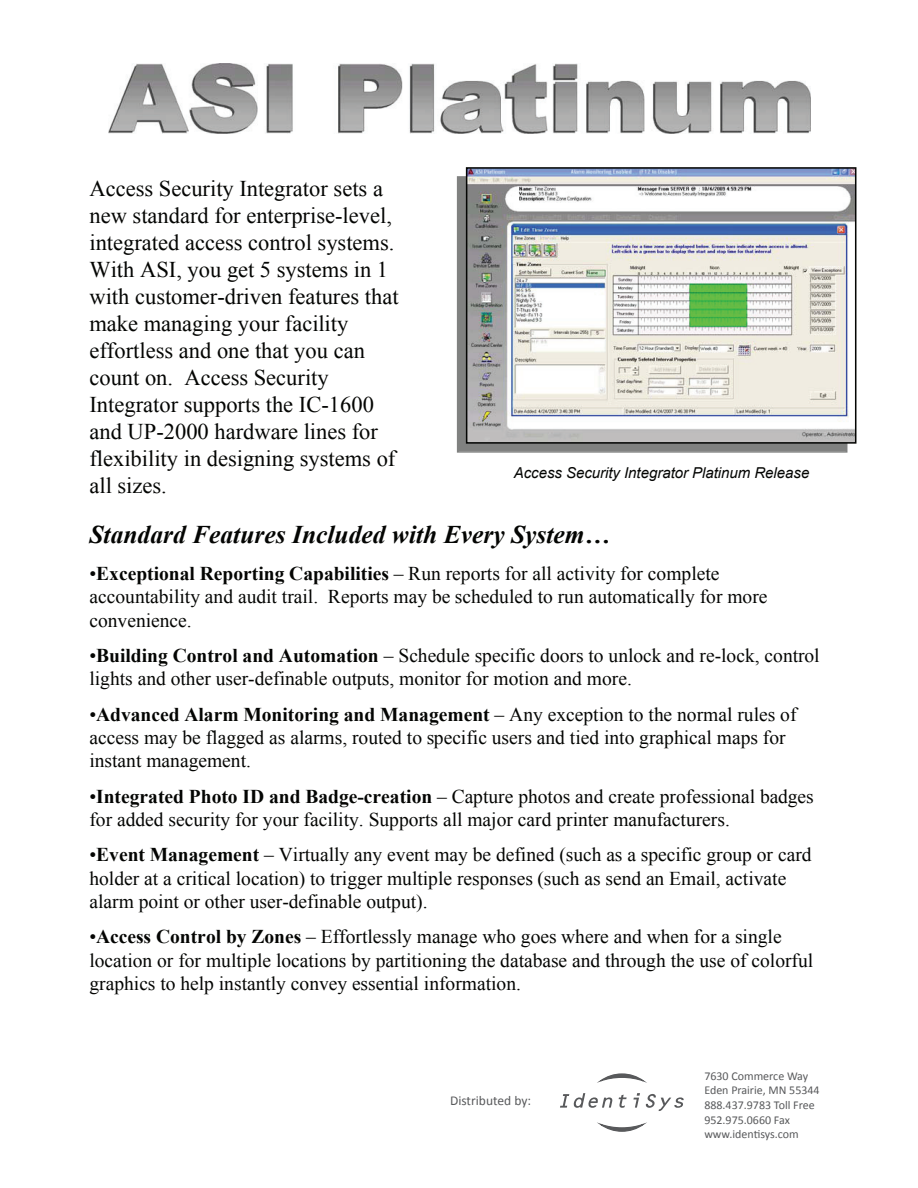
<style>
.page{position:relative;width:918px;height:1188px;background:#fff}
.page>*{position:absolute;margin:0;border:0;box-sizing:border-box;transform-origin:0 0}
.t1{font:italic 700 25.5px "Times New Roman";color:#040503}
.t2{font:22.5px/27px "Times New Roman";color:#040503}
.t3{font:19.5px/23.4px "Times New Roman";color:#040503}
.t4{font:italic 15px "Arial";color:#040503}
.t5{font:13.5px "Calibri";color:#58595b}
.t6{font:12px/14.7px "Calibri";color:#58595b}
.s1{font-weight:700}
</style>
<div class="page">
<img style="left:109px;top:63px;width:701px;height:71px">
<div style="left:458px;top:178px;width:388px;height:273px;background:#808180"></div>
<img style="left:469px;top:170px;width:384px;height:271px">
<div style="left:466px;top:167px;width:390px;height:277px;border:2px solid #040503"></div>
<svg style="left:560px;top:1093px;width:53px;height:15px"></svg>
<svg style="left:619px;top:1095px;width:8px;height:13px"></svg>
<svg style="left:633px;top:1093px;width:51px;height:18px"></svg>
<svg style="left:597px;top:1073px;width:50px;height:10px"></svg>
<svg style="left:597px;top:1122px;width:50px;height:10px"></svg>
<p class="t2" style="left:89px;top:175px;width:311px">Access Security Integrator sets a new standard for enterprise-level, integrated access control systems.<br>With ASI, you get 5 systems in 1 with customer-driven features that make managing your facility effortless and one that you can count on. Access Security<br>Integrator supports the IC-1600 and UP-2000 hardware lines for flexibility in designing systems of all sizes.</p>
<p class="t4" style="left:514px;top:463px;width:297px">Access Security Integrator Platinum Release</p>
<h1 class="t1" style="left:89px;top:517px;width:522px">Standard Features Included with Every System…</h1>
<p class="t3" style="left:89px;top:561px;width:680px">•<span class="s1">Exceptional Reporting Capabilities</span> – Run reports for all activity for complete accountability and audit trail. Reports may be scheduled to run automatically for more convenience.</p>
<p class="t3" style="left:89px;top:643px;width:732px">•<span class="s1">Building Control and Automation</span> – Schedule specific doors to unlock and re-lock, control lights and other user-definable outputs, monitor for motion and more.</p>
<p class="t3" style="left:89px;top:702px;width:709px">•<span class="s1">Advanced Alarm Monitoring and Management</span> – Any exception to the normal rules of access may be flagged as alarms, routed to specific users and tied into graphical maps for instant management.</p>
<p class="t3" style="left:89px;top:784px;width:726px">•<span class="s1">Integrated Photo ID and Badge-creation</span> – Capture photos and create professional badges for added security for your facility. Supports all major card printer manufacturers.</p>
<p class="t3" style="left:89px;top:843px;width:724px">•<span class="s1">Event Management</span> – Virtually any event may be defined (such as a specific group or card holder at a critical location) to trigger multiple responses (such as send an Email, activate alarm point or other user-definable output).</p>
<p class="t3" style="left:89px;top:925px;width:725px">•<span class="s1">Access Control by Zones</span> – Effortlessly manage who goes where and when for a single location or for multiple locations by partitioning the database and through the use of colorful graphics to help instantly convey essential information.</p>
<p class="t5" style="left:450px;top:1092px;width:83px">Distributed by:</p>
<p class="t6" style="left:704px;top:1068px;width:117px">7630 Commerce Way<br>Eden Prairie, MN 55344<br>888.437.9783 Toll Free<br>952.975.0660 Fax www.identisys.com</p>
</div>
